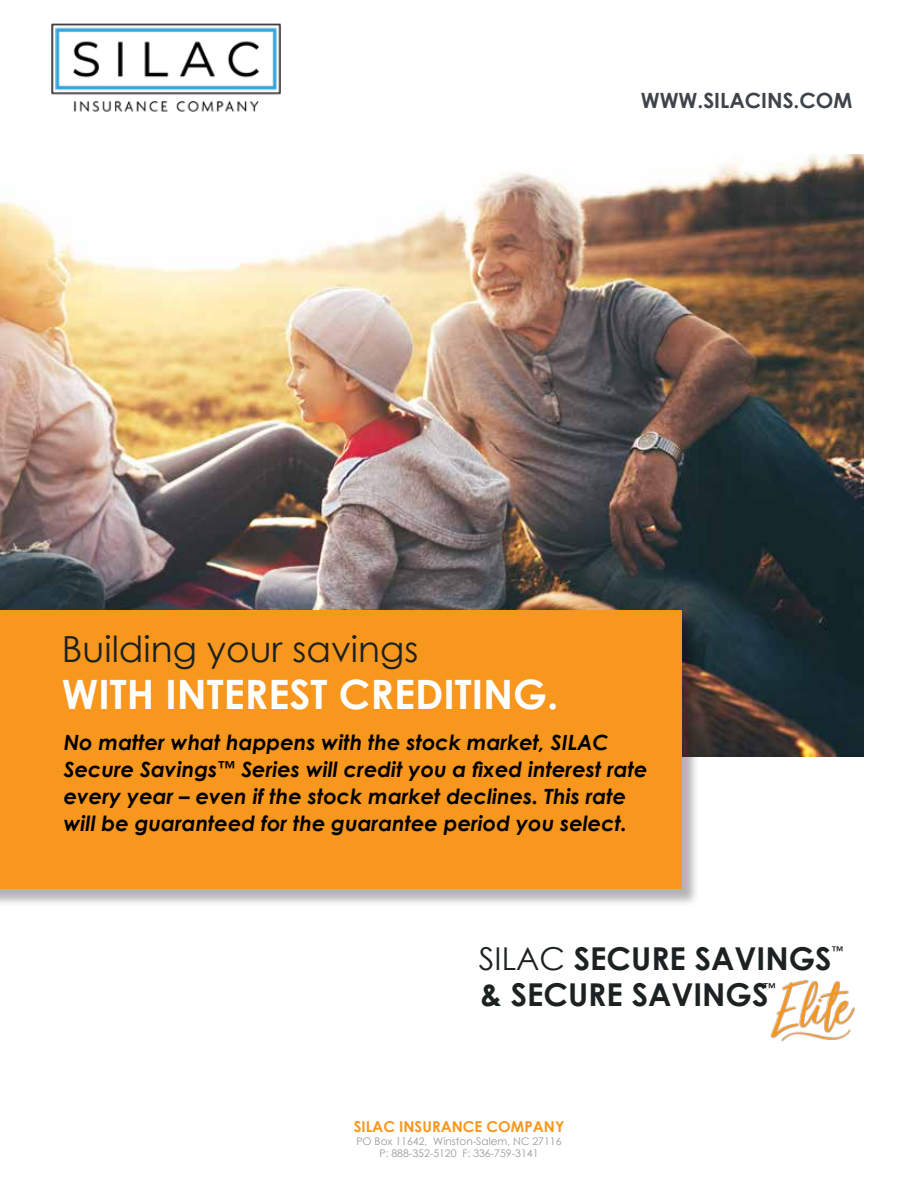
<style>
.page{position:relative;width:918px;height:1188px;background:#fff}
.page>*{position:absolute;margin:0;border:0;box-sizing:border-box;transform-origin:0 0}
.t1{font:700 40.5px "Century Gothic";color:#fff}
.t2{font:36px "Century Gothic";color:#1c2121}
.t3{font:700 31.5px "Century Gothic";color:#1c2121}
.t4{font:italic 700 21px/27px "Century Gothic";color:#000}
.t5{font:700 21px "Century Gothic";color:#3e444a}
.t6{font:700 15px "Century Gothic";color:#f8971d}
.t7{font:700 12px "Century Gothic";color:#1c2121}
.t8{font:12px "Century Gothic";color:#000}
.t9{font:10.5px/12px "Century Gothic";color:#97999c;text-align:center}
.s1{font-size:18px}
.s2{font-weight:400}
</style>
<div class="page">
<img style="left:51px;top:23px;width:230px;height:89px">
<img style="left:770px;top:980px;width:85px;height:62px">
<img style="left:0;top:155px;width:864px;height:602px">
<div style="left:0;top:612px;width:700px;height:295px;background:#000;opacity:.3"></div>
<div style="left:0;top:610px;width:682px;height:279px;background:#f8971d"></div>
<p class="t5" style="left:641px;top:85px;width:213px">WWW.SILACINS.COM</p>
<h2 class="t2" style="left:62px;top:624px;width:358px">Building your savings</h2>
<h1 class="t1" style="left:62px;top:663px;width:498px">WITH INTEREST CREDITING.</h1>
<p class="t4" style="left:64px;top:728px;width:585px">No matter what happens with the stock market, SILAC Secure Savings<span class="s1">™</span> Series will credit you a fixed interest rate every year – even if the stock market declines. This rate will be guaranteed for the guarantee period you select.</p>
<h3 class="t3" style="left:479px;top:935px;width:354px"><span class="s2">SILAC</span> SECURE SAVINGS</h3>
<p class="t7" style="left:832px;top:942px;width:13px">™</p>
<h3 class="t3" style="left:481px;top:971px;width:289px">&amp; SECURE SAVINGS</h3>
<p class="t8" style="left:764px;top:980px;width:13px">™</p>
<p class="t6" style="left:354px;top:1115px;width:212px">SILAC INSURANCE COMPANY</p>
<p class="t9" style="left:356px;top:1135px;width:207px">PO Box 11642, Winston-Salem, NC 27116<br>P: 888-352-5120 F: 336-759-3141</p>
</div>
